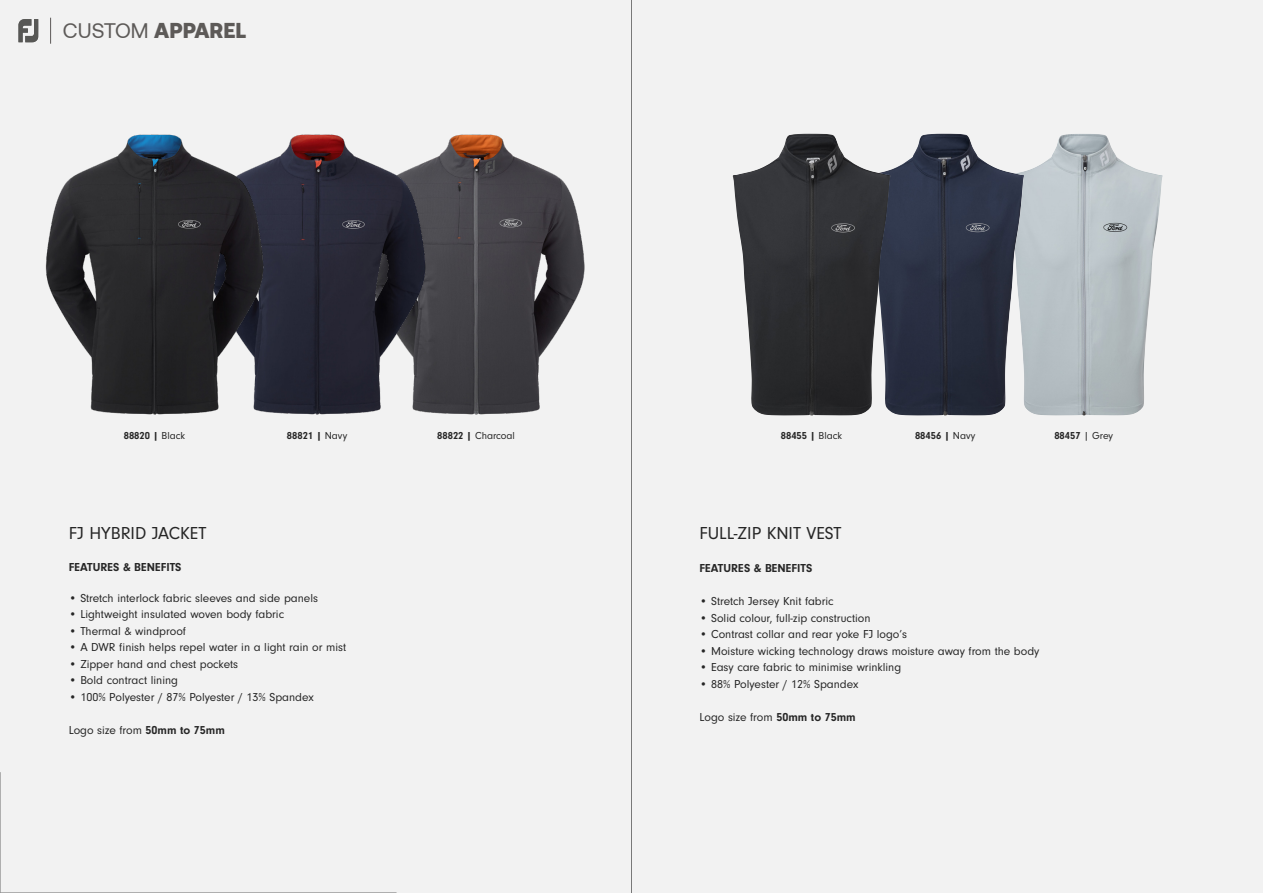
<style>
.page{position:relative;width:1263px;height:893px;background:#f2f2f2}
.page>*{position:absolute;margin:0;border:0;box-sizing:border-box;transform-origin:0 0}
.t1{font:900 21px "Aeonik";color:#5d5a58}
.t2{font:18px "Neuzeit Gro";color:#262626}
.t3{font:12px "Neuzeit Gro";color:#262626}
.t4{font:700 12px "Neuzeit Gro";color:#262626}
.t5{font:700 10.5px "Neuzeit Gro";color:#262626}
.t6{font:10.5px "Neuzeit Gro";color:#262626}
.s1{font-weight:400}
.s2{font-weight:700}
</style>
<div class="page">
<svg style="left:19px;top:19px;width:19px;height:23px"></svg>
<svg style="left:50px;top:18px;width:1px;height:26px"></svg>
<hr style="left:631px;top:0;width:1px;height:893px;background:#000">
<svg style="left:0;top:772px;width:397px;height:121px"></svg>
<img style="left:443px;top:134px;width:142px;height:281px">
<img style="left:1024px;top:134px;width:139px;height:282px">
<img style="left:890px;top:133px;width:134px;height:283px">
<img style="left:733px;top:133px;width:157px;height:283px">
<img style="left:281px;top:134px;width:162px;height:281px">
<img style="left:45px;top:134px;width:236px;height:281px">
<p class="t1" style="left:63px;top:18px;width:185px"><span class="s1">CUSTOM</span> APPAREL</p>
<p class="t5" style="left:124px;top:429px;width:63px">88820 | <span class="s1">Black</span></p>
<p class="t5" style="left:287px;top:429px;width:62px">88821 | <span class="s1">Navy</span></p>
<p class="t6" style="left:437px;top:430px;width:79px"><span class="s2">88822 |</span> Charcoal</p>
<p class="t5" style="left:781px;top:429px;width:63px">88455 | <span class="s1">Black</span></p>
<p class="t5" style="left:915px;top:429px;width:62px">88456 | <span class="s1">Navy</span></p>
<p class="t5" style="left:1054px;top:429px;width:60px">88457 <span class="s1">| Grey</span></p>
<p class="t2" style="left:69px;top:524px;width:139px">FJ HYBRID JACKET</p>
<p class="t4" style="left:69px;top:560px;width:114px">FEATURES &amp; BENEFITS</p>
<p class="t3" style="left:69px;top:591px;width:251px">• Stretch interlock fabric sleeves and side panels</p>
<p class="t3" style="left:69px;top:608px;width:217px">• Lightweight insulated woven body fabric</p>
<p class="t3" style="left:69px;top:624px;width:119px">• Thermal &amp; windproof</p>
<p class="t3" style="left:69px;top:641px;width:279px">• A DWR finish helps repel water in a light rain or mist</p>
<p class="t3" style="left:69px;top:657px;width:171px">• Zipper hand and chest pockets</p>
<p class="t3" style="left:69px;top:674px;width:111px">• Bold contract lining</p>
<p class="t3" style="left:69px;top:690px;width:247px">• 100% Polyester / 87% Polyester / 13% Spandex</p>
<p class="t3" style="left:69px;top:723px;width:158px">Logo size from <span class="s2">50mm to 75mm</span></p>
<p class="t2" style="left:699px;top:524px;width:144px">FULL-ZIP KNIT VEST</p>
<p class="t4" style="left:699px;top:562px;width:114px">FEATURES &amp; BENEFITS</p>
<p class="t3" style="left:699px;top:595px;width:136px">• Stretch Jersey Knit fabric</p>
<p class="t3" style="left:699px;top:611px;width:173px">• Solid colour, full-zip construction</p>
<p class="t3" style="left:699px;top:628px;width:209px">• Contrast collar and rear yoke FJ logo’s</p>
<p class="t3" style="left:699px;top:644px;width:341px">• Moisture wicking technology draws moisture away from the body</p>
<p class="t3" style="left:699px;top:661px;width:203px">• Easy care fabric to minimise wrinkling</p>
<p class="t3" style="left:699px;top:677px;width:160px">• 88% Polyester / 12% Spandex</p>
<p class="t3" style="left:699px;top:710px;width:158px">Logo size from <span class="s2">50mm to 75mm</span></p>
</div>
